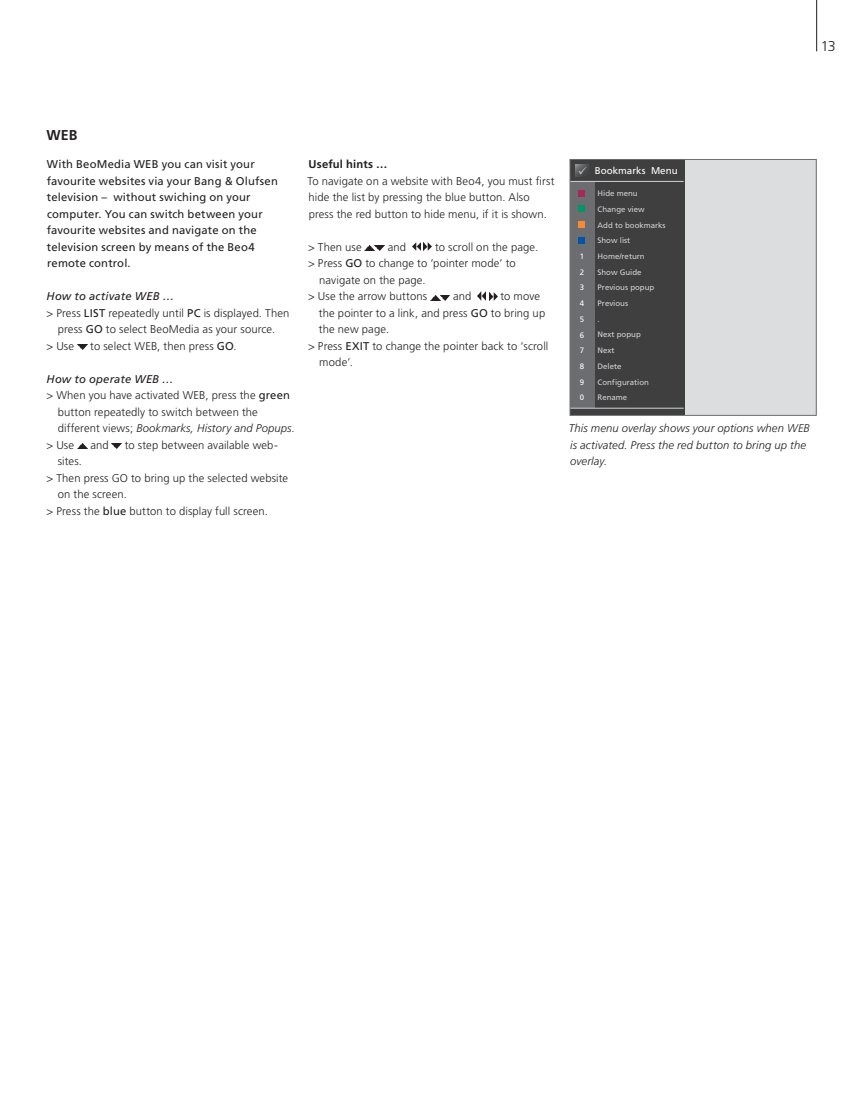
<style>
.page{position:relative;width:859px;height:1110px;background:#fff}
.page>*{position:absolute;margin:0;border:0;box-sizing:border-box;transform-origin:0 0}
.t1{font:700 14.25px "Frutiger";color:#231f20}
.t2{font:300 14.25px "Frutiger";color:#231f20}
.t3{font:300 11.25px/16.5px "Frutiger";letter-spacing:.01em;color:#231f20}
.t4{font:11.25px/16.5px "Frutiger";letter-spacing:.015em;color:#231f20}
.t5{font:italic 300 11.25px/16.5px "Frutiger";letter-spacing:.01em;color:#231f20}
.t6{font:italic 11.25px "Frutiger";letter-spacing:.02em;color:#231f20}
.t7{font:700 11.25px "Frutiger";letter-spacing:.01em;color:#231f20}
.t8{font:9.75px "Frutiger";color:#fff}
.t9{font:7.8px/15.8px "Frutiger";color:#d1d2d4}
.t10{font:7.8px/15.8px "Frutiger";color:#fff;text-align:justify}
.s1{font-weight:400}
.s2{font-style:normal}
</style>
<div class="page">
<svg style="left:77px;top:345px;width:10px;height:5px"></svg>
<svg style="left:78px;top:444px;width:9px;height:4px"></svg>
<svg style="left:112px;top:444px;width:10px;height:4px"></svg>
<svg style="left:365px;top:246px;width:20px;height:4px"></svg>
<svg style="left:412px;top:242px;width:20px;height:8px"></svg>
<svg style="left:431px;top:295px;width:19px;height:5px"></svg>
<svg style="left:478px;top:292px;width:19px;height:8px"></svg>
<div style="left:570px;top:159px;width:246px;height:256px;background:#dcdddf"></div>
<div style="left:570px;top:159px;width:114px;height:256px;background:#3f3f40"></div>
<div style="left:570px;top:181px;width:24px;height:227px;background:#6c6d70"></div>
<hr style="left:570px;top:181px;width:114px;height:1px;background:#d1d2d4">
<hr style="left:570px;top:408px;width:114px;height:1px;background:#d1d2d4">
<div style="left:578px;top:190px;width:7px;height:7px;background:#a52a56"></div>
<div style="left:578px;top:205px;width:7px;height:7px;background:#019464"></div>
<div style="left:578px;top:221px;width:7px;height:7px;background:#f58b32"></div>
<div style="left:578px;top:237px;width:7px;height:7px;background:#0154a6"></div>
<div style="left:570px;top:159px;width:246px;height:257px;border:1px solid #6c6d70"></div>
<hr style="left:816px;top:0;width:1px;height:51px;background:#231f20">
<svg style="left:576px;top:164px;width:12px;height:13px"></svg>
<p class="t2" style="left:821px;top:38px;width:16px">13</p>
<p class="t1" style="left:46px;top:126px;width:33px">WEB</p>
<p class="t4" style="left:47px;top:156px;width:233px">With BeoMedia WEB you can visit your favourite websites via your Bang &amp; Olufsen television – without swiching on your computer. You can switch between your favourite websites and navigate on the television screen by means of the Beo4 remote control.</p>
<p class="t6" style="left:47px;top:290px;width:129px">How to activate WEB …</p>
<p class="t3" style="left:46px;top:304px;width:244px">&gt; Press <span class="s1">LIST</span> repeatedly until <span class="s1">PC</span> is displayed. Then</p>
<p class="t3" style="left:58px;top:321px;width:219px">press <span class="s1">GO</span> to select BeoMedia as your source.</p>
<p class="t3" style="left:46px;top:337px;width:29px">&gt; Use</p>
<p class="t3" style="left:90px;top:337px;width:148px">to select WEB, then press <span class="s1">GO</span>.</p>
<p class="t6" style="left:47px;top:372px;width:128px">How to operate WEB …</p>
<p class="t3" style="left:46px;top:387px;width:245px">&gt; When you have activated WEB, press the <span class="s1">green</span></p>
<p class="t3" style="left:58px;top:403px;width:202px">button repeatedly to switch between the</p>
<p class="t5" style="left:58px;top:420px;width:238px"><span class="s2">different views;</span> Bookmarks, History and Popups<span class="s2">.</span></p>
<p class="t3" style="left:46px;top:436px;width:29px">&gt; Use</p>
<p class="t3" style="left:90px;top:436px;width:20px">and</p>
<p class="t3" style="left:125px;top:436px;width:154px">to step between available web-</p>
<p class="t3" style="left:58px;top:453px;width:26px">sites.</p>
<p class="t3" style="left:46px;top:469px;width:243px">&gt; Then press GO to bring up the selected website</p>
<p class="t3" style="left:58px;top:486px;width:71px">on the screen.</p>
<p class="t3" style="left:46px;top:502px;width:223px">&gt; Press the <span class="s1">blue</span> button to display full screen.</p>
<p class="t7" style="left:308px;top:157px;width:80px">Useful hints …</p>
<p class="t3" style="left:307px;top:172px;width:248px">To navigate on a website with Beo4, you must first hide the list by pressing the blue button. Also press the red button to hide menu, if it is shown.</p>
<p class="t3" style="left:308px;top:238px;width:55px">&gt; Then use</p>
<p class="t3" style="left:388px;top:238px;width:20px">and</p>
<p class="t3" style="left:435px;top:238px;width:105px">to scroll on the page.</p>
<p class="t3" style="left:308px;top:255px;width:209px">&gt; Press <span class="s1">GO</span> to change to ‘pointer mode’ to</p>
<p class="t3" style="left:319px;top:271px;width:108px">navigate on the page.</p>
<p class="t3" style="left:308px;top:288px;width:121px">&gt; Use the arrow buttons</p>
<p class="t3" style="left:453px;top:288px;width:20px">and</p>
<p class="t3" style="left:500px;top:288px;width:41px">to move</p>
<p class="t3" style="left:319px;top:304px;width:228px">the pointer to a link, and press <span class="s1">GO</span> to bring up</p>
<p class="t3" style="left:319px;top:321px;width:72px">the new page.</p>
<p class="t3" style="left:308px;top:337px;width:242px">&gt; Press <span class="s1">EXIT</span> to change the pointer back to ‘scroll</p>
<p class="t3" style="left:319px;top:354px;width:35px">mode’.</p>
<p class="t10" style="left:580px;top:248px;width:6px">1<br>2<br>3<br>4<br>5<br>6<br>7<br>8<br>9<br>0</p>
<p class="t8" style="left:595px;top:165px;width:84px">Bookmarks Menu</p>
<p class="t9" style="left:598px;top:185px;width:70px">Hide menu<br>Change view<br>Add to bookmarks<br>Show list<br>Home/return<br>Show Guide<br>Previous popup<br>Previous<br>.<br>Next popup<br>Next<br>Delete<br>Configuration<br>Rename</p>
<p class="t5" style="left:569px;top:420px;width:243px">This menu overlay shows your options when WEB is activated. Press the red button to bring up the overlay.</p>
</div>
